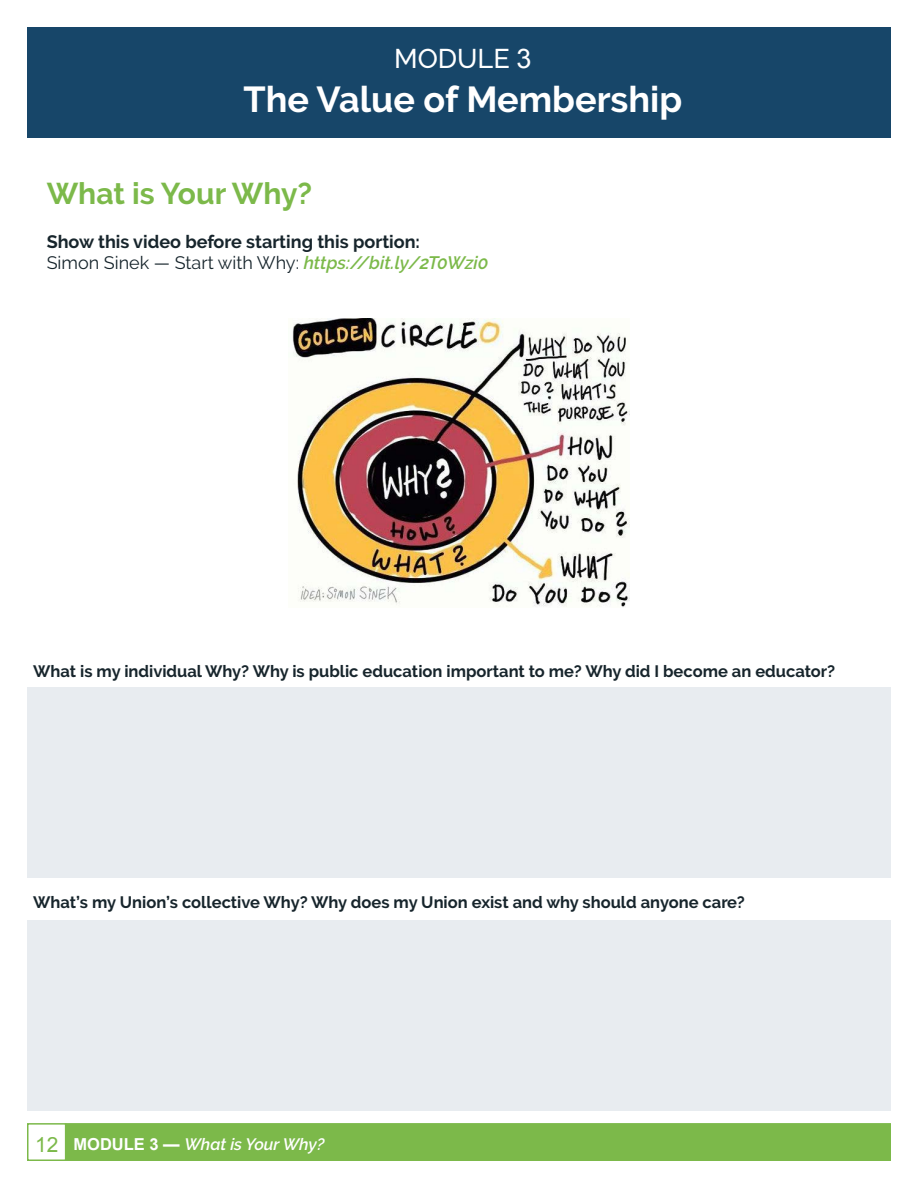
<style>
.page{position:relative;width:918px;height:1188px;background:#fff}
.page>*{position:absolute;margin:0;border:0;box-sizing:border-box;transform-origin:0 0}
.t1{font:700 36px "Raleway";color:#fff}
.t2{font:700 30px "Raleway";color:#7cb94a}
.t3{font:500 27px "Raleway";color:#fff}
.t4{font:20.85px "Arial";color:#7cb94a}
.t5{font:700 18px/21.6px "Raleway";color:#17252c}
.t6{font:700 16.5px "Raleway";color:#17252c}
.t7{font:italic 600 16.5px "Raleway";color:#fff}
.s1{font-family:"Arial";font-weight:400}
.s2{font-weight:400}
.s3{font-weight:600;font-style:italic;color:#7cb94a}
.s4{font-family:"Arial";font-weight:700;font-style:normal}
</style>
<div class="page">
<div style="left:27px;top:1123px;width:39px;height:38px;background:#fff;border:2px solid #7cb94a"></div>
<div style="left:27px;top:27px;width:864px;height:110px;background:#174669"></div>
<div style="left:65px;top:1123px;width:826px;height:38px;background:#7cb94a;border:2px solid #7cb94a"></div>
<img style="left:292px;top:319px;width:337px;height:288px">
<div style="left:27px;top:687px;width:864px;height:191px;background:#e8ecf0"></div>
<div style="left:27px;top:920px;width:864px;height:191px;background:#e8ecf0"></div>
<h3 class="t3" style="left:394px;top:43px;width:139px">MODULE <span class="s1">3</span></h3>
<h1 class="t1" style="left:244px;top:78px;width:440px">The Value of Membership</h1>
<h2 class="t2" style="left:47px;top:176px;width:267px">What is Your Why?</h2>
<p class="t5" style="left:47px;top:231px;width:443px">Show this video before starting this portion:<br><span class="s2">Simon Sinek — Start with Why:</span> <span class="s3">https://bit.ly/2T0Wzi0</span></p>
<p class="t6" style="left:33px;top:662px;width:804px">What is my individual Why? Why is public education important to me? Why did I become an educator?</p>
<p class="t6" style="left:33px;top:892px;width:713px">What’s my Union’s collective Why? Why does my Union exist and why should anyone care?</p>
<p class="t4" style="left:35px;top:1131px;width:25px">12</p>
<p class="t7" style="left:73px;top:1134px;width:253px"><span class="s4">MODULE 3 —</span> What is Your Why?</p>
</div>
